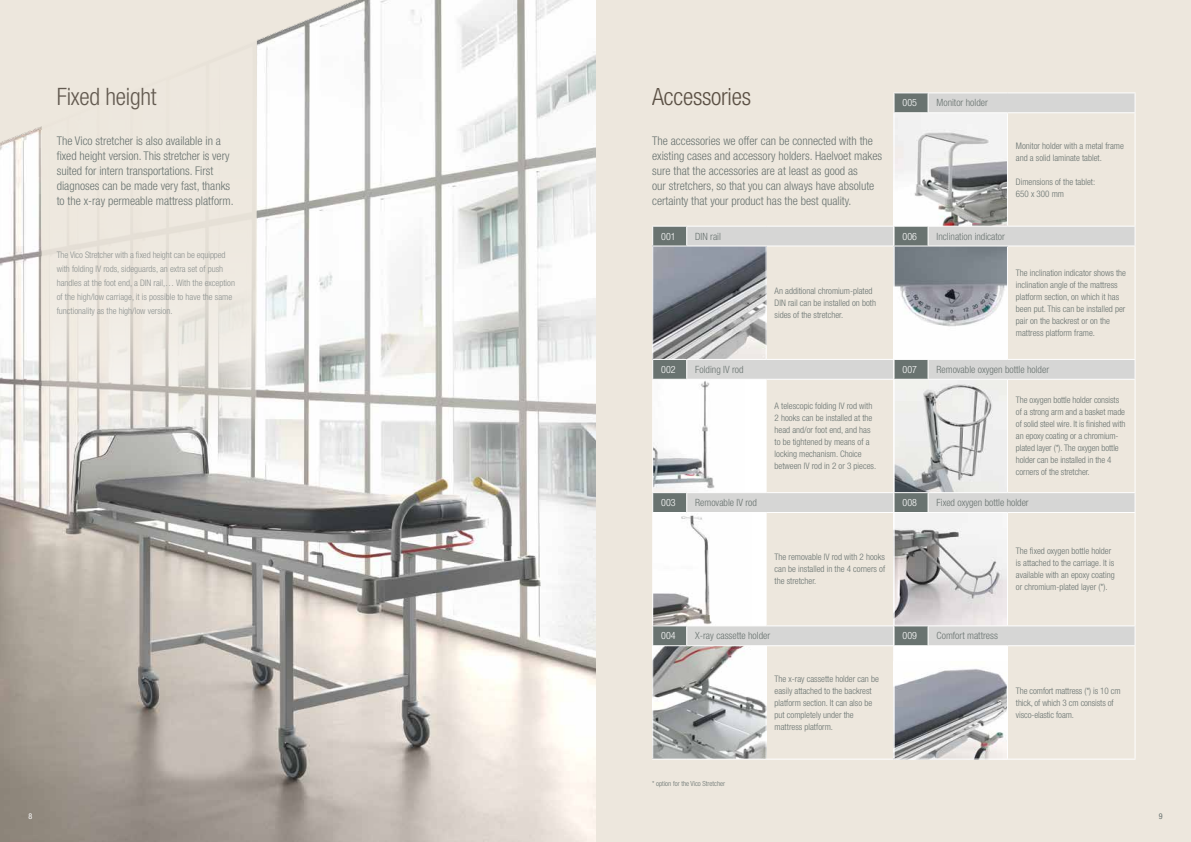
<style>
.page{position:relative;width:1191px;height:842px;background:#ede7dd}
.page>*{position:absolute;margin:0;border:0;box-sizing:border-box;transform-origin:0 0}
.t1{font:300 condensed 24px "Helvetica Neue LT Std";letter-spacing:-.01em;color:#635a50}
.t2{font:300 condensed 12px/15px "Helvetica Neue LT Std";color:#697370}
.t3{font:300 condensed 10px "Helvetica Neue LT Std";color:#697370}
.t4{font:300 condensed 10px "Helvetica Neue LT Std";color:#fff}
.t5{font:300 condensed 9px/12px "Helvetica Neue LT Std";color:#697370}
.t6{font:300 condensed 9px/13.9px "Helvetica Neue LT Std";color:#8d9290}
.t7{font:condensed 8px "Helvetica Neue LT Std";color:#fff}
.t8{font:condensed 8px "Helvetica Neue LT Std";color:#697370}
.t9{font:300 condensed 7px "Helvetica Neue LT Std";color:#697370}
</style>
<div class="page">
<img style="left:0;top:0;width:595px;height:842px">
<img style="left:653px;top:646px;width:112px;height:113px">
<div style="left:894px;top:646px;width:113px;height:113px;background:#fff"></div>
<img style="left:894px;top:669px;width:113px;height:90px">
<svg style="left:42px;top:8px;width:215px;height:431px"></svg>
<svg style="left:687px;top:227px;width:206px;height:418px"></svg>
<hr style="left:686px;top:226px;width:80px;height:1px;background:#fff">
<hr style="left:766px;top:226px;width:128px;height:1px;background:#fff">
<hr style="left:686px;top:245px;width:80px;height:1px;background:#fff">
<hr style="left:766px;top:245px;width:128px;height:1px;background:#fff">
<hr style="left:765px;top:246px;width:1px;height:113px;background:#fff">
<hr style="left:686px;top:359px;width:80px;height:1px;background:#fff">
<hr style="left:766px;top:359px;width:128px;height:1px;background:#fff">
<hr style="left:686px;top:379px;width:80px;height:1px;background:#fff">
<hr style="left:766px;top:379px;width:128px;height:1px;background:#fff">
<hr style="left:765px;top:380px;width:1px;height:112px;background:#fff">
<hr style="left:686px;top:492px;width:80px;height:1px;background:#fff">
<hr style="left:766px;top:492px;width:128px;height:1px;background:#fff">
<hr style="left:686px;top:512px;width:80px;height:1px;background:#fff">
<hr style="left:766px;top:512px;width:128px;height:1px;background:#fff">
<hr style="left:765px;top:513px;width:1px;height:112px;background:#fff">
<hr style="left:686px;top:625px;width:80px;height:1px;background:#fff">
<svg style="left:652px;top:226px;width:35px;height:419px;background:#b5b8ba"></svg>
<hr style="left:766px;top:625px;width:128px;height:1px;background:#fff">
<hr style="left:652px;top:645px;width:34px;height:1px;background:#fff">
<hr style="left:652px;top:646px;width:1px;height:113px;background:#fff">
<hr style="left:686px;top:645px;width:80px;height:1px;background:#fff">
<hr style="left:766px;top:645px;width:128px;height:1px;background:#fff">
<hr style="left:765px;top:646px;width:1px;height:113px;background:#fff">
<hr style="left:652px;top:759px;width:34px;height:1px;background:#fff">
<hr style="left:686px;top:759px;width:80px;height:1px;background:#fff">
<hr style="left:766px;top:759px;width:128px;height:1px;background:#fff">
<svg style="left:928px;top:93px;width:206px;height:552px"></svg>
<hr style="left:893px;top:92px;width:35px;height:1px;background:#fff">
<hr style="left:928px;top:92px;width:79px;height:1px;background:#fff">
<hr style="left:1007px;top:92px;width:128px;height:1px;background:#fff">
<hr style="left:928px;top:112px;width:79px;height:1px;background:#fff">
<hr style="left:1007px;top:112px;width:128px;height:1px;background:#fff">
<hr style="left:1007px;top:113px;width:1px;height:113px;background:#fff">
<hr style="left:1134px;top:113px;width:1px;height:113px;background:#fff">
<hr style="left:928px;top:226px;width:79px;height:1px;background:#fff">
<hr style="left:1007px;top:226px;width:128px;height:1px;background:#fff">
<hr style="left:928px;top:245px;width:79px;height:1px;background:#fff">
<hr style="left:1007px;top:245px;width:128px;height:1px;background:#fff">
<hr style="left:1007px;top:246px;width:1px;height:113px;background:#fff">
<hr style="left:1134px;top:246px;width:1px;height:113px;background:#fff">
<hr style="left:928px;top:359px;width:79px;height:1px;background:#fff">
<hr style="left:1007px;top:359px;width:128px;height:1px;background:#fff">
<hr style="left:928px;top:379px;width:79px;height:1px;background:#fff">
<hr style="left:1007px;top:379px;width:128px;height:1px;background:#fff">
<hr style="left:1007px;top:380px;width:1px;height:112px;background:#fff">
<hr style="left:1134px;top:380px;width:1px;height:112px;background:#fff">
<hr style="left:928px;top:492px;width:79px;height:1px;background:#fff">
<hr style="left:1007px;top:492px;width:128px;height:1px;background:#fff">
<hr style="left:928px;top:512px;width:79px;height:1px;background:#fff">
<hr style="left:1007px;top:512px;width:128px;height:1px;background:#fff">
<hr style="left:1007px;top:513px;width:1px;height:112px;background:#fff">
<hr style="left:1134px;top:513px;width:1px;height:112px;background:#fff">
<hr style="left:928px;top:625px;width:79px;height:1px;background:#fff">
<svg style="left:893px;top:93px;width:35px;height:552px;background:#bec1c1"></svg>
<hr style="left:1007px;top:625px;width:128px;height:1px;background:#fff">
<hr style="left:893px;top:645px;width:35px;height:1px;background:#fff">
<hr style="left:893px;top:646px;width:1px;height:113px;background:#fff">
<hr style="left:928px;top:645px;width:79px;height:1px;background:#fff">
<hr style="left:1007px;top:645px;width:128px;height:1px;background:#fff">
<hr style="left:1007px;top:646px;width:1px;height:113px;background:#fff">
<hr style="left:1134px;top:646px;width:1px;height:113px;background:#fff">
<hr style="left:893px;top:759px;width:35px;height:1px;background:#fff">
<hr style="left:928px;top:759px;width:79px;height:1px;background:#fff">
<hr style="left:1007px;top:759px;width:128px;height:1px;background:#fff">
<h1 class="t1" style="left:57px;top:83px;width:101px">Fixed height</h1>
<h2 class="t2" style="left:57px;top:133px;width:178px">The Vico stretcher is also available in a fixed height version. This stretcher is very suited for intern transportations. First diagnoses can be made very fast, thanks to the x-ray permeable mattress platform.</h2>
<p class="t6" style="left:57px;top:248px;width:180px">The Vico Stretcher with a fixed height can be equipped with folding IV rods, sideguards, an extra set of push handles at the foot end, a DIN rail,… With the exception of the high/low carriage, it is possible to have the same functionality as the high/low version.</p>
<h1 class="t1" style="left:652px;top:83px;width:100px">Accessories</h1>
<p class="t2" style="left:652px;top:133px;width:231px">The accessories we offer can be connected with the existing cases and accessory holders. Haelvoet makes sure that the accessories are at least as good as<br>our stretchers, so that you can always have absolute certainty that your product has the best quality.</p>
<p class="t4" style="left:661px;top:230px;width:16px">001</p>
<p class="t3" style="left:695px;top:230px;width:27px">DIN rail</p>
<p class="t5" style="left:774px;top:285px;width:103px">An additional chromium-plated<br>DIN rail can be installed on both sides of the stretcher.</p>
<p class="t4" style="left:661px;top:364px;width:16px">002</p>
<p class="t3" style="left:695px;top:364px;width:50px">Folding IV rod</p>
<p class="t4" style="left:661px;top:497px;width:16px">003</p>
<p class="t3" style="left:695px;top:497px;width:63px">Removable IV rod</p>
<p class="t5" style="left:774px;top:400px;width:103px">A telescopic folding IV rod with<br>2 hooks can be installed at the head and/or foot end, and has to be tightened by means of a locking mechanism. Choice between IV rod in 2 or 3 pieces.</p>
<p class="t5" style="left:774px;top:551px;width:112px;text-align:justify">The removable IV rod with 2 hooks can be installed in the 4 corners of the stretcher.</p>
<p class="t4" style="left:661px;top:630px;width:16px">004</p>
<p class="t3" style="left:695px;top:630px;width:76px">X-ray cassette holder</p>
<p class="t5" style="left:774px;top:672px;width:106px">The x-ray cassette holder can be easily attached to the backrest platform section. It can also be put completely under the mattress platform.</p>
<p class="t4" style="left:902px;top:97px;width:16px">005</p>
<p class="t3" style="left:936px;top:97px;width:53px">Monitor holder</p>
<p class="t5" style="left:1016px;top:139px;width:109px">Monitor holder with a metal frame and a solid laminate tablet.</p>
<p class="t5" style="left:1016px;top:175px;width:81px">Dimensions of the tablet:<br>650 x 300 mm</p>
<p class="t4" style="left:902px;top:230px;width:16px">006</p>
<p class="t3" style="left:936px;top:230px;width:70px">Inclination indicator</p>
<p class="t5" style="left:1016px;top:267px;width:112px">The inclination indicator shows the inclination angle of the mattress platform section, on which it has been put. This can be installed per pair on the backrest or on the mattress platform frame.</p>
<p class="t4" style="left:902px;top:364px;width:16px">007</p>
<p class="t3" style="left:936px;top:364px;width:114px">Removable oxygen bottle holder</p>
<p class="t5" style="left:1016px;top:394px;width:111px">The oxygen bottle holder consists of a strong arm and a basket made of solid steel wire. It is finished with an epoxy coating or a chromium&shy;plated layer (*). The oxygen bottle holder can be installed in the 4 corners of the stretcher.</p>
<p class="t4" style="left:902px;top:497px;width:16px">008</p>
<p class="t3" style="left:936px;top:497px;width:94px">Fixed oxygen bottle holder</p>
<p class="t5" style="left:1016px;top:545px;width:100px">The fixed oxygen bottle holder is attached to the carriage. It is available with an epoxy coating or chromium-plated layer (*).</p>
<p class="t4" style="left:902px;top:630px;width:16px">009</p>
<p class="t3" style="left:936px;top:630px;width:63px">Comfort mattress</p>
<p class="t5" style="left:1016px;top:684px;width:106px">The comfort mattress (*) is 10 cm thick, of which 3 cm consists of visco-elastic foam.</p>
<p class="t9" style="left:652px;top:780px;width:74px">* option for the Vico Stretcher</p>
<p class="t7" style="left:28px;top:811px;width:5px">8</p>
<p class="t8" style="left:1158px;top:812px;width:5px">9</p>
</div>
